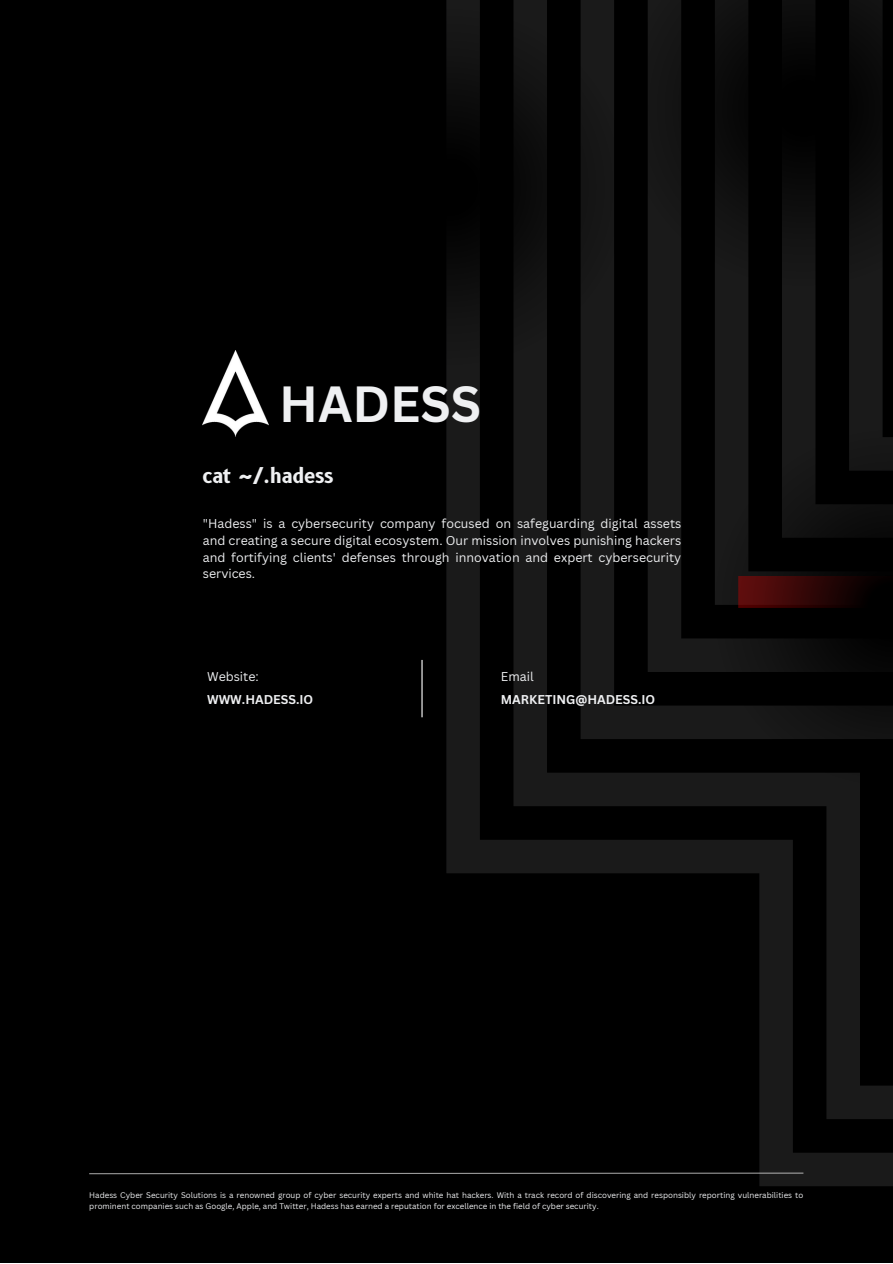
<style>
.page{position:relative;width:893px;height:1264px;background:#fff}
.page>*{position:absolute;margin:0;border:0;box-sizing:border-box;transform-origin:0 0}
.t1{font:700 49.5px "Canva Sans";color:#eff0f2}
.t2{font:700 19.95px "B612";color:#eff0f2}
.t3{font:12.45px/16.5px "Canva Sans";color:#eff0f2;text-align:justify}
.t4{font:700 12.45px "Canva Sans";color:#eff0f2}
.t5{font:7.95px/10.6px "Canva Sans";color:#eff0f2}
</style>
<div class="page">
<div style="left:0;top:0;width:892px;height:1262px;background:#000"></div>
<img style="left:203px;top:350px;width:65px;height:87px">
<svg style="left:446px;top:0;width:446px;height:1186px"></svg>
<svg style="left:513px;top:0;width:379px;height:1119px"></svg>
<svg style="left:580px;top:0;width:312px;height:1052px"></svg>
<svg style="left:647px;top:286px;width:245px;height:698px"></svg>
<svg style="left:714px;top:286px;width:178px;height:631px"></svg>
<hr style="left:421px;top:660px;width:1px;height:57px;background:#fff">
<svg style="left:89px;top:1171px;width:715px;height:3px"></svg>
<svg style="left:738px;top:286px;width:154px;height:143px"></svg>
<svg style="left:446px;top:9px;width:181px;height:356px"></svg>
<svg style="left:625px;top:0;width:267px;height:286px"></svg>
<svg style="left:714px;top:429px;width:178px;height:357px"></svg>
<p class="t1" style="left:279px;top:369px;width:203px">HADESS</p>
<p class="t2" style="left:203px;top:464px;width:132px">cat ~/.hadess</p>
<p class="t3" style="left:203px;top:515px;width:480px">"Hadess" is a cybersecurity company focused on safeguarding digital assets and creating a secure digital ecosystem. Our mission involves punishing hackers and fortifying clients' defenses through innovation and expert cybersecurity services.</p>
<p class="t3" style="left:207px;top:667px;width:53px">Website:</p>
<p class="t4" style="left:207px;top:690px;width:108px">WWW.HADESS.IO</p>
<p class="t3" style="left:501px;top:668px;width:34px">Email</p>
<p class="t4" style="left:501px;top:691px;width:156px">MARKETING@HADESS.IO</p>
<p class="t5" style="left:89px;top:1189px;width:715px">Hadess Cyber Security Solutions is a renowned group of cyber security experts and white hat hackers. With a track record of discovering and responsibly reporting vulnerabilities to prominent companies such as Google, Apple, and Twitter, Hadess has earned a reputation for excellence in the field of cyber security.</p>
</div>
